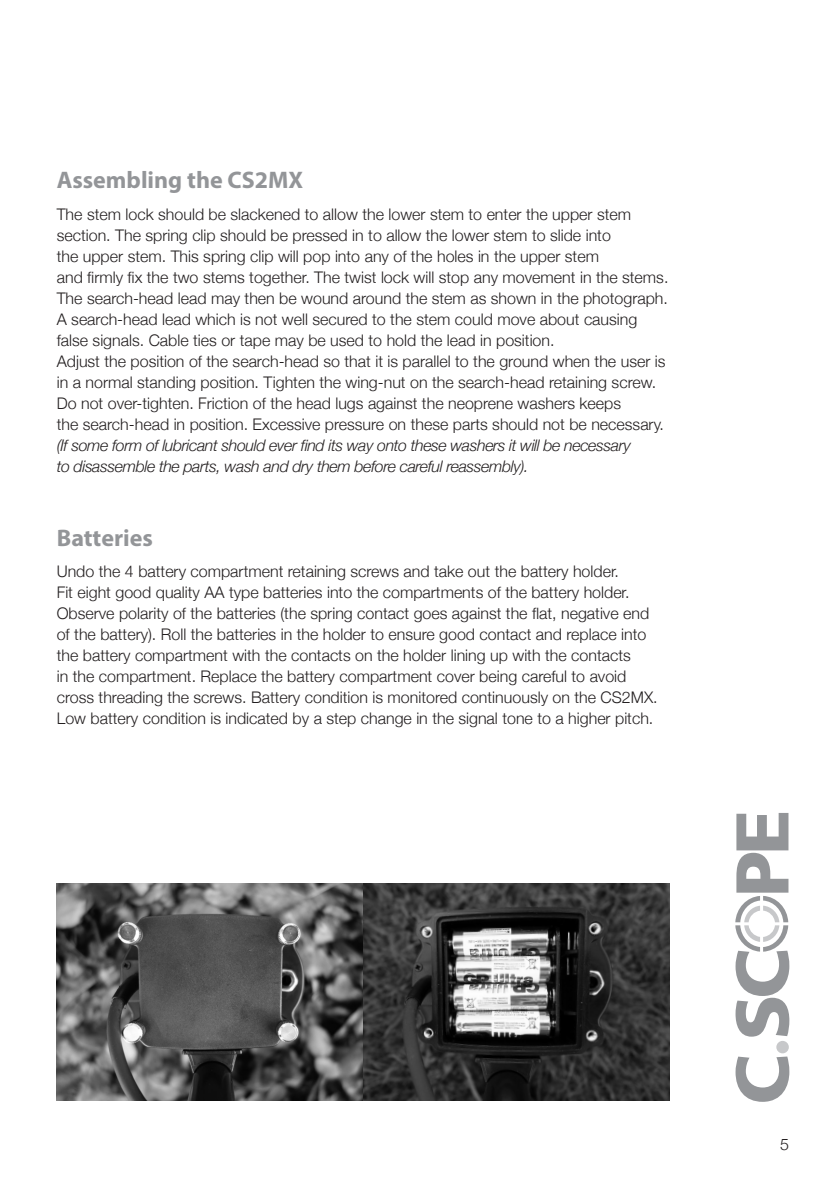
<style>
.page{position:relative;width:840px;height:1191px;background:#fff}
.page>*{position:absolute;margin:0;border:0;box-sizing:border-box;transform-origin:0 0}
.t1{font:700 24px "Myriad Pro";color:#939598}
.t2{font:300 16px/21px "Helvetica Neue";color:#231f20}
.t3{font:italic 300 16px "Helvetica Neue";letter-spacing:-.025em;color:#231f20}
</style>
<div class="page">
<svg style="left:735px;top:1056px;width:53px;height:45px"></svg>
<svg style="left:735px;top:813px;width:53px;height:223px"></svg>
<svg style="left:775px;top:1040px;width:13px;height:13px"></svg>
<img style="left:57px;top:883px;width:612px;height:217px">
<p class="t1" style="left:57px;top:164px;width:248px">Assembling the CS2MX</p>
<p class="t2" style="left:57px;top:202px;width:575px">The stem lock should be slackened to allow the lower stem to enter the upper stem section. The spring clip should be pressed in to allow the lower stem to slide into</p>
<p class="t2" style="left:57px;top:244px;width:543px">the upper stem. This spring clip will pop into any of the holes in the upper stem</p>
<p class="t2" style="left:57px;top:265px;width:613px">and firmly fix the two stems together. The twist lock will stop any movement in the stems.<br>The search-head lead may then be wound around the stem as shown in the photograph.</p>
<p class="t2" style="left:57px;top:307px;width:582px">A search-head lead which is not well secured to the stem could move about causing false signals. Cable ties or tape may be used to hold the lead in position.</p>
<p class="t2" style="left:57px;top:349px;width:610px">Adjust the position of the search-head so that it is parallel to the ground when the user is in a normal standing position. Tighten the wing-nut on the search-head retaining screw.<br>Do not over-tighten. Friction of the head lugs against the neoprene washers keeps</p>
<p class="t2" style="left:57px;top:412px;width:608px">the search-head in position. Excessive pressure on these parts should not be necessary.</p>
<p class="t3" style="left:57px;top:432px;width:575px">(If some form of lubricant should ever find its way onto these washers it will be necessary</p>
<p class="t3" style="left:57px;top:453px;width:473px">to disassemble the parts, wash and dry them before careful reassembly).</p>
<p class="t1" style="left:57px;top:522px;width:98px">Batteries</p>
<p class="t2" style="left:57px;top:559px;width:563px">Undo the 4 battery compartment retaining screws and take out the battery holder.</p>
<p class="t2" style="left:57px;top:580px;width:593px">Fit eight good quality AA type batteries into the compartments of the battery holder.<br>Observe polarity of the batteries (the spring contact goes against the flat, negative end</p>
<p class="t2" style="left:57px;top:622px;width:590px">of the battery). Roll the batteries in the holder to ensure good contact and replace into the battery compartment with the contacts on the holder lining up with the contacts</p>
<p class="t2" style="left:57px;top:664px;width:571px">in the compartment. Replace the battery compartment cover being careful to avoid</p>
<p class="t2" style="left:57px;top:685px;width:602px">cross threading the screws. Battery condition is monitored continuously on the CS2MX.<br>Low battery condition is indicated by a step change in the signal tone to a higher pitch.</p>
<p class="t2" style="left:779px;top:1133px;width:10px">5</p>
</div>
